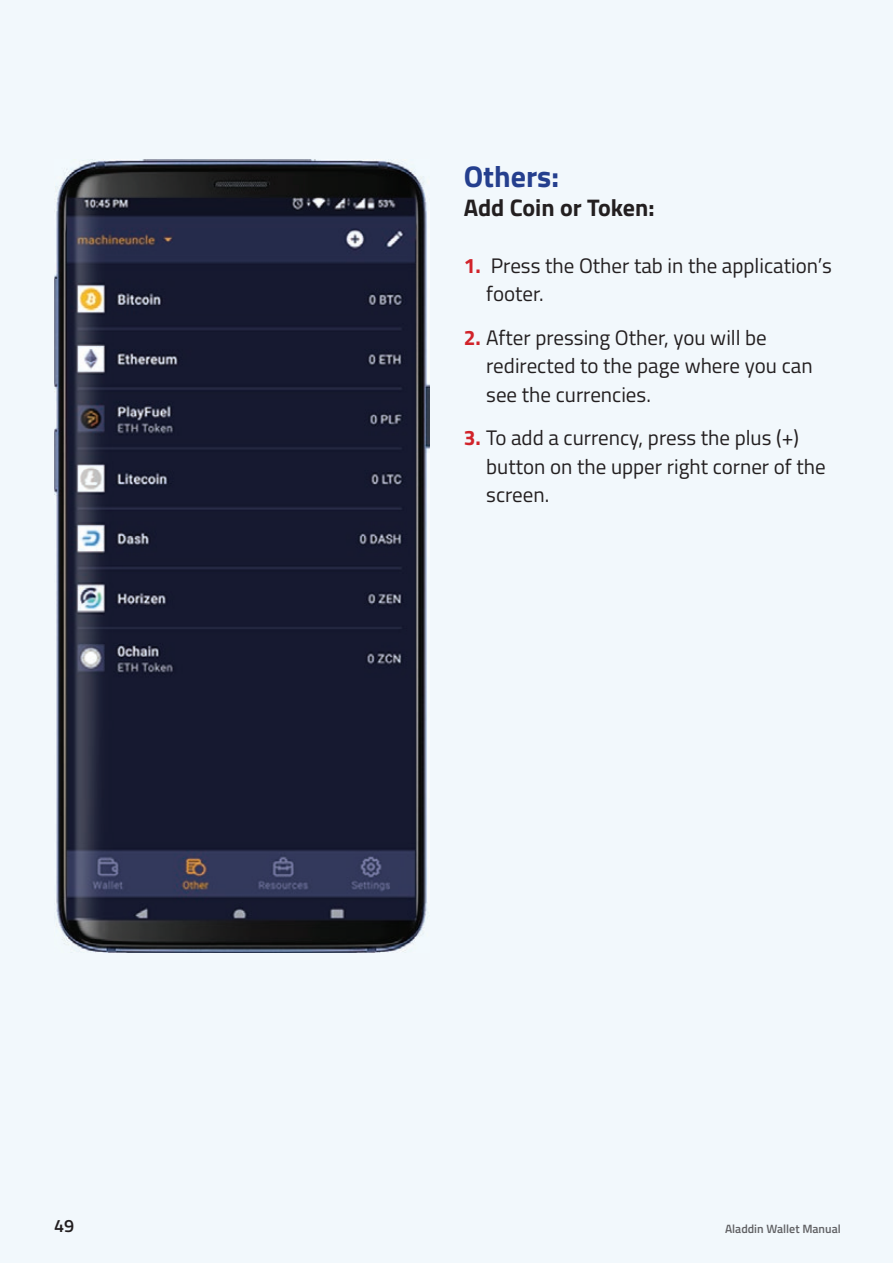
<style>
.page{position:relative;width:893px;height:1263px;background:#fff}
.page>*{position:absolute;margin:0;border:0;box-sizing:border-box;transform-origin:0 0}
.t1{font:700 30px "Titillium Web";color:#253f8e}
.t2{font:700 24px "Titillium Web";color:#231f20}
.t3{font:21px/28.5px "Titillium Web";color:#231f20}
.t4{font:600 18px "Titillium Web";color:#231f20}
.t5{font:600 12px "Titillium Web";color:#616164}
.s1{font-weight:700;color:#d1232a}
</style>
<div class="page">
<div style="left:1px;top:1px;width:892px;height:1262px;background:#f2f8fc"></div>
<img style="left:54px;top:160px;width:375px;height:793px">
<p class="t4" style="left:54px;top:1212px;width:22px">49</p>
<h1 class="t1" style="left:464px;top:154px;width:97px">Others:</h1>
<p class="t2" style="left:464px;top:189px;width:192px">Add Coin or Token:</p>
<p class="t3" style="left:486px;top:250px;width:347px;text-indent:-22px"><span class="s1">1.</span> Press the Other tab in the application’s footer.</p>
<p class="t3" style="left:486px;top:322px;width:328px;text-indent:-22px"><span class="s1">2.</span> After pressing Other, you will be redirected to the page where you can see the currencies.</p>
<p class="t3" style="left:486px;top:422px;width:341px;text-indent:-22px"><span class="s1">3.</span> To add a currency, press the plus (+) button on the upper right corner of the screen.</p>
<p class="t5" style="left:725px;top:1220px;width:117px">Aladdin Wallet Manual</p>
</div>
